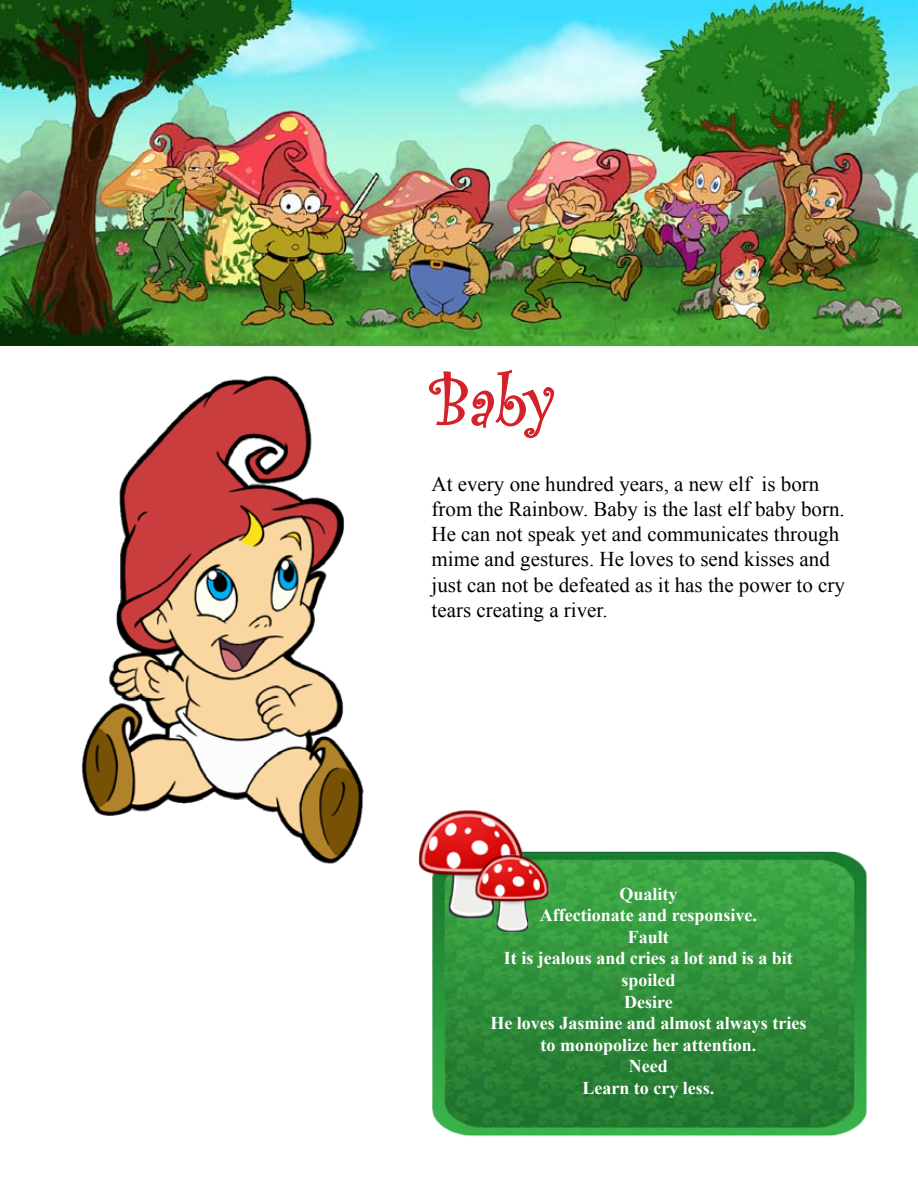
<style>
.page{position:relative;width:918px;height:1188px;background:#fff}
.page>*{position:absolute;margin:0;border:0;box-sizing:border-box;transform-origin:0 0}
.t1{font:72px "Curlz";color:#d2232a}
.t2{font:21px/25.2px "Times New Roman";color:#000}
.t3{font:700 18px/21.6px "Times New Roman";color:#fff;text-align:center}
</style>
<div class="page">
<svg style="left:428px;top:369px;width:127px;height:70px"></svg>
<img style="left:432px;top:851px;width:435px;height:286px">
<img style="left:81px;top:375px;width:283px;height:489px">
<img style="left:418px;top:810px;width:112px;height:111px">
<img style="left:474px;top:854px;width:79px;height:79px">
<img style="left:0;top:0;width:918px;height:346px">
<h1 class="t1" style="left:431px;top:352px;width:126px">Baby</h1>
<p class="t2" style="left:432px;top:471px;width:415px">At every one hundred years, a new elf is born from the Rainbow. Baby is the last elf baby born.<br>He can not speak yet and communicates through mime and gestures. He loves to send kisses and just can not be defeated as it has the power to cry tears creating a river.</p>
<p class="t3" style="left:490px;top:882px;width:317px">Quality<br>Affectionate and responsive.<br>Fault<br>It is jealous and cries a lot and is a bit spoiled<br>Desire<br>He loves Jasmine and almost always tries to monopolize her attention.<br>Need<br>Learn to cry less.</p>
</div>
